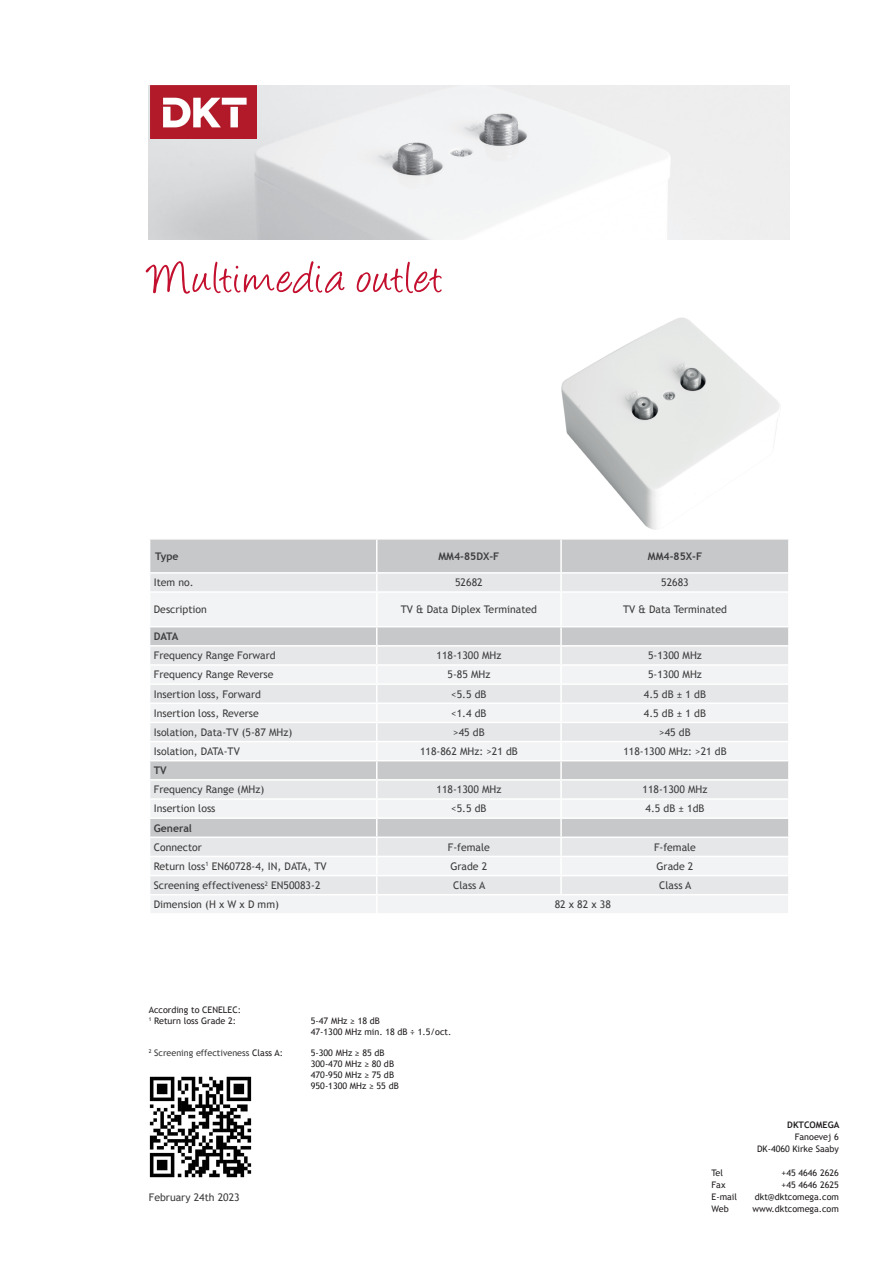
<style>
.page{position:relative;width:893px;height:1263px;background:#fff}
.page>*{position:absolute;margin:0;border:0;box-sizing:border-box;transform-origin:0 0}
.t1{font:51px "Angelina DKT";letter-spacing:.03em;color:#c3102f}
.t2{font:10.5px "Trebuchet MS";color:#3e3e3f}
.t3{font:700 10.5px "Trebuchet MS";color:#3e3e3f}
.t4{font:9px/10.8px "Trebuchet MS";color:#231f20}
.t5{font:9px "Trebuchet MS";color:#3e3e3f}
.t6{font:700 9px "Trebuchet MS";color:#231f20}
.s1{color:#231f20}
</style>
<div class="page">
<img style="left:149px;top:85px;width:641px;height:155px">
<div style="left:150px;top:540px;width:638px;height:32px;background:#c7c8ca"></div>
<div style="left:150px;top:574px;width:638px;height:17px;background:#e6e7e9"></div>
<svg style="left:150px;top:593px;width:638px;height:320px"></svg>
<hr style="left:376px;top:540px;width:1px;height:32px;background:#fff">
<hr style="left:560px;top:540px;width:2px;height:32px;background:#fff">
<svg style="left:376px;top:574px;width:1px;height:17px"></svg>
<svg style="left:560px;top:574px;width:2px;height:17px"></svg>
<hr style="left:376px;top:593px;width:1px;height:33px;background:#fff">
<hr style="left:560px;top:593px;width:2px;height:33px;background:#fff">
<hr style="left:149px;top:626px;width:228px;height:1px;background:#fff">
<hr style="left:377px;top:626px;width:184px;height:1px;background:#fff">
<hr style="left:561px;top:626px;width:229px;height:1px;background:#fff">
<hr style="left:149px;top:645px;width:228px;height:2px;background:#fff">
<hr style="left:377px;top:645px;width:184px;height:2px;background:#fff">
<hr style="left:561px;top:645px;width:229px;height:2px;background:#fff">
<hr style="left:149px;top:664px;width:228px;height:2px;background:#fff">
<hr style="left:377px;top:664px;width:184px;height:2px;background:#fff">
<hr style="left:561px;top:664px;width:229px;height:2px;background:#fff">
<hr style="left:149px;top:683px;width:228px;height:2px;background:#fff">
<hr style="left:377px;top:683px;width:184px;height:2px;background:#fff">
<hr style="left:561px;top:683px;width:229px;height:2px;background:#fff">
<hr style="left:149px;top:702px;width:228px;height:2px;background:#fff">
<hr style="left:377px;top:702px;width:184px;height:2px;background:#fff">
<hr style="left:561px;top:702px;width:229px;height:2px;background:#fff">
<hr style="left:149px;top:722px;width:228px;height:1px;background:#fff">
<hr style="left:377px;top:722px;width:184px;height:1px;background:#fff">
<hr style="left:561px;top:722px;width:229px;height:1px;background:#fff">
<hr style="left:149px;top:741px;width:228px;height:1px;background:#fff">
<hr style="left:377px;top:741px;width:184px;height:1px;background:#fff">
<hr style="left:561px;top:741px;width:229px;height:1px;background:#fff">
<hr style="left:149px;top:760px;width:228px;height:1px;background:#fff">
<hr style="left:377px;top:760px;width:184px;height:1px;background:#fff">
<hr style="left:561px;top:760px;width:229px;height:1px;background:#fff">
<hr style="left:149px;top:779px;width:228px;height:2px;background:#fff">
<hr style="left:377px;top:779px;width:184px;height:2px;background:#fff">
<hr style="left:561px;top:779px;width:229px;height:2px;background:#fff">
<hr style="left:149px;top:798px;width:228px;height:2px;background:#fff">
<hr style="left:377px;top:798px;width:184px;height:2px;background:#fff">
<hr style="left:561px;top:798px;width:229px;height:2px;background:#fff">
<hr style="left:149px;top:817px;width:228px;height:2px;background:#fff">
<hr style="left:377px;top:817px;width:184px;height:2px;background:#fff">
<hr style="left:561px;top:817px;width:229px;height:2px;background:#fff">
<hr style="left:149px;top:836px;width:228px;height:2px;background:#fff">
<hr style="left:377px;top:836px;width:184px;height:2px;background:#fff">
<hr style="left:561px;top:836px;width:229px;height:2px;background:#fff">
<hr style="left:149px;top:856px;width:228px;height:1px;background:#fff">
<hr style="left:377px;top:856px;width:184px;height:1px;background:#fff">
<hr style="left:561px;top:856px;width:229px;height:1px;background:#fff">
<hr style="left:149px;top:875px;width:228px;height:1px;background:#fff">
<hr style="left:377px;top:875px;width:184px;height:1px;background:#fff">
<hr style="left:561px;top:875px;width:229px;height:1px;background:#fff">
<svg style="left:560px;top:627px;width:2px;height:267px"></svg>
<hr style="left:149px;top:894px;width:228px;height:1px;background:#fff">
<hr style="left:377px;top:894px;width:184px;height:1px;background:#fff">
<svg style="left:376px;top:627px;width:1px;height:286px"></svg>
<hr style="left:561px;top:894px;width:229px;height:1px;background:#fff">
<img style="left:561px;top:317px;width:218px;height:212px">
<img style="left:150px;top:85px;width:107px;height:54px">
<img style="left:149px;top:1076px;width:103px;height:102px">
<h1 class="t1" style="left:149px;top:257px;width:295px">Multimedia outlet</h1>
<p class="t3" style="left:155px;top:549px;width:25px">Type</p>
<p class="t3" style="left:438px;top:549px;width:62px">MM4-85DX-F</p>
<p class="t3" style="left:648px;top:549px;width:56px">MM4-85X-F</p>
<p class="t2" style="left:154px;top:576px;width:41px">Item no.</p>
<p class="t2" style="left:455px;top:576px;width:29px">52682</p>
<p class="t2" style="left:661px;top:576px;width:29px">52683</p>
<p class="t2" style="left:154px;top:603px;width:55px">Description</p>
<p class="t2" style="left:401px;top:603px;width:138px">TV &amp; Data Diplex Terminated</p>
<p class="t2" style="left:623px;top:603px;width:105px">TV &amp; Data Terminated</p>
<p class="t3" style="left:154px;top:630px;width:26px">DATA</p>
<p class="t2" style="left:154px;top:649px;width:123px">Frequency Range Forward</p>
<p class="t2" style="left:436px;top:649px;width:66px">118-1300 MHz</p>
<p class="t2" style="left:648px;top:649px;width:55px">5-1300 MHz</p>
<p class="t2" style="left:154px;top:668px;width:121px">Frequency Range Reverse</p>
<p class="t2" style="left:447px;top:668px;width:44px">5-85 MHz</p>
<p class="t2" style="left:648px;top:668px;width:55px">5-1300 MHz</p>
<p class="t2" style="left:154px;top:688px;width:109px">Insertion loss, Forward</p>
<p class="t2" style="left:451px;top:688px;width:37px">&lt;5.5 dB</p>
<p class="t2" style="left:644px;top:688px;width:64px">4.5 dB ± 1 dB</p>
<p class="t2" style="left:154px;top:707px;width:106px">Insertion loss, Reverse</p>
<p class="t2" style="left:451px;top:707px;width:37px">&lt;1.4 dB</p>
<p class="t2" style="left:644px;top:707px;width:64px">4.5 dB ± 1 dB</p>
<p class="t2" style="left:154px;top:726px;width:140px">Isolation, Data-TV (5-87 MHz)</p>
<p class="t2" style="left:453px;top:726px;width:33px">&gt;45 dB</p>
<p class="t2" style="left:659px;top:726px;width:33px">&gt;45 dB</p>
<p class="t2" style="left:154px;top:745px;width:87px">Isolation, DATA-TV</p>
<p class="t2" style="left:420px;top:745px;width:99px">118-862 MHz: &gt;21 dB</p>
<p class="t2" style="left:623px;top:745px;width:105px">118-1300 MHz: &gt;21 dB</p>
<p class="t3" style="left:154px;top:764px;width:14px">TV</p>
<p class="t2" style="left:154px;top:783px;width:112px">Frequency Range (MHz)</p>
<p class="t2" style="left:436px;top:783px;width:66px">118-1300 MHz</p>
<p class="t2" style="left:643px;top:783px;width:66px">118-1300 MHz</p>
<p class="t2" style="left:154px;top:802px;width:63px">Insertion loss</p>
<p class="t2" style="left:451px;top:802px;width:37px">&lt;5.5 dB</p>
<p class="t2" style="left:645px;top:802px;width:60px">4.5 dB ± 1dB</p>
<p class="t3" style="left:154px;top:821px;width:40px">General</p>
<p class="t2" style="left:154px;top:841px;width:50px">Connector</p>
<p class="t2" style="left:448px;top:841px;width:44px">F-female</p>
<p class="t2" style="left:654px;top:841px;width:44px">F-female</p>
<p class="t2" style="left:154px;top:860px;width:174px">Return loss<sup>1</sup> EN60728-4, IN, DATA, TV</p>
<p class="t2" style="left:450px;top:860px;width:38px">Grade 2</p>
<p class="t2" style="left:656px;top:860px;width:38px">Grade 2</p>
<p class="t2" style="left:154px;top:879px;width:168px">Screening effectiveness<sup>2</sup> EN50083-2</p>
<p class="t2" style="left:453px;top:879px;width:34px">Class A</p>
<p class="t2" style="left:659px;top:879px;width:34px">Class A</p>
<p class="t2" style="left:154px;top:898px;width:127px">Dimension (H x W x D mm)</p>
<p class="t2" style="left:555px;top:898px;width:58px">82 x 82 x 38</p>
<p class="t4" style="left:149px;top:1005px;width:94px">According to CENELEC:<br><sup>1</sup> Return loss Grade 2:</p>
<p class="t4" style="left:311px;top:1015px;width:142px">5-47 MHz ≥ 18 dB<br>47-1300 MHz min. 18 dB ÷ 1.5/oct.</p>
<p class="t5" style="left:149px;top:1048px;width:136px"><sup>2</sup> Screening effectiveness <span class="s1">Class A:</span></p>
<p class="t4" style="left:311px;top:1048px;width:89px">5-300 MHz ≥ 85 dB<br>300-470 MHz ≥ 80 dB<br>470-950 MHz ≥ 75 dB<br>950-1300 MHz ≥ 55 dB</p>
<p class="t2" style="left:149px;top:1191px;width:92px">February 24th 2023</p>
<p class="t6" style="left:787px;top:1119px;width:54px">DKTCOMEGA</p>
<p class="t4" style="left:757px;top:1131px;width:83px;line-height:12px;text-align:right">Fanoevej 6<br>DK-4060 Kirke Saaby</p>
<p class="t4" style="left:711px;top:1168px;width:13px">Tel</p>
<p class="t4" style="left:782px;top:1168px;width:59px">+45 4646 2626</p>
<p class="t4" style="left:711px;top:1180px;width:15px">Fax</p>
<p class="t4" style="left:782px;top:1180px;width:59px">+45 4646 2625</p>
<p class="t4" style="left:711px;top:1192px;width:27px">E-mail</p>
<p class="t4" style="left:755px;top:1192px;width:86px">dkt@dktcomega.com</p>
<p class="t4" style="left:711px;top:1204px;width:19px">Web</p>
<p class="t4" style="left:752px;top:1204px;width:88px">www.dktcomega.com</p>
</div>
